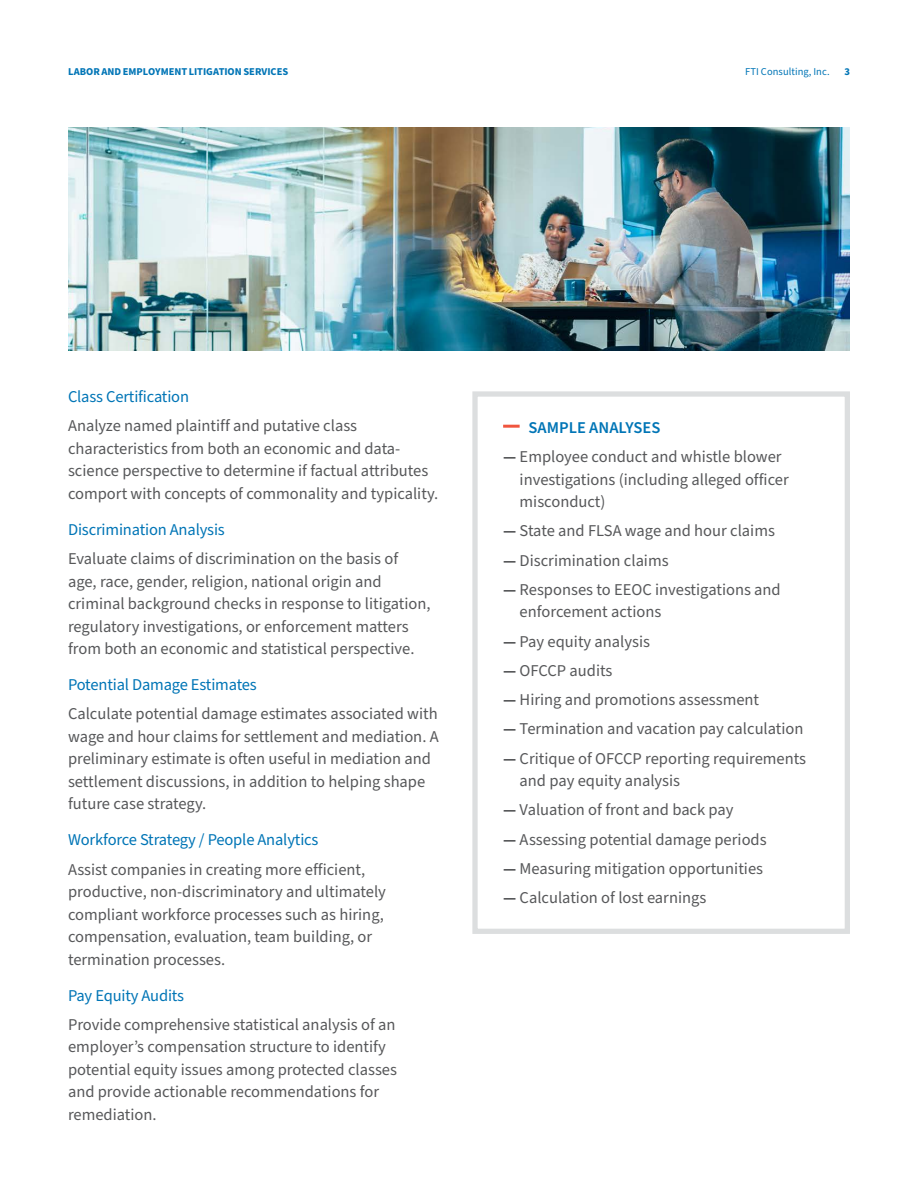
<style>
.page{position:relative;width:918px;height:1188px;background:#fff}
.page>*{position:absolute;margin:0;border:0;box-sizing:border-box;transform-origin:0 0}
.Body_Copy{font:16.5px/22.5px "Source Sans Pro";color:#57585a}
.Subhead_L2{font:16.5px "Source Sans Pro";letter-spacing:-.01em;color:#0075b6}
.Accent_Line_SubHeade{font:600 16.5px "Source Sans Pro";color:#0075b6}
.t1{font:700 10.5px "Source Sans Pro";color:#0075b6}
.t2{font:10.5px "Source Sans Pro";letter-spacing:.005em;color:#0075b6}
.s1{font-weight:700}
</style>
<div class="page">
<svg style="left:503px;top:425px;width:17px;height:3px"></svg>
<div style="left:472px;top:391px;width:378px;height:543px;border:5px solid #dcdedf"></div>
<img style="left:68px;top:128px;width:782px;height:223px">
<p class="t1" style="left:68px;top:64px;width:215px">LABOR AND EMPLOYMENT LITIGATION SERVICES</p>
<p class="t2" style="left:745px;top:64px;width:86px">FTI Consulting, Inc.</p>
<p class="t1" style="left:844px;top:64px;width:7px">3</p>
<p class="Subhead_L2" style="left:68px;top:386px;width:123px">Class Certification</p>
<p class="Body_Copy" style="left:68px;top:415px;width:372px">Analyze named plaintiff and putative class characteristics from both an economic and data&shy;science perspective to determine if factual attributes comport with concepts of commonality and typicality.</p>
<p class="Subhead_L2" style="left:68px;top:518px;width:158px">Discrimination Analysis</p>
<p class="Body_Copy" style="left:68px;top:548px;width:364px">Evaluate claims of discrimination on the basis of age, race, gender, religion, national origin and criminal background checks in response to litigation, regulatory investigations, or enforcement matters from both an economic and statistical perspective.</p>
<p class="Subhead_L2" style="left:68px;top:674px;width:190px">Potential Damage Estimates</p>
<p class="Body_Copy" style="left:68px;top:703px;width:372px">Calculate potential damage estimates associated with wage and hour claims for settlement and mediation. A preliminary estimate is often useful in mediation and settlement discussions, in addition to helping shape future case strategy.</p>
<p class="Subhead_L2" style="left:68px;top:829px;width:252px">Workforce Strategy / People Analytics</p>
<p class="Body_Copy" style="left:68px;top:859px;width:319px">Assist companies in creating more efficient, productive, non-discriminatory and ultimately compliant workforce processes such as hiring, compensation, evaluation, team building, or termination processes.</p>
<p class="Subhead_L2" style="left:68px;top:984px;width:118px">Pay Equity Audits</p>
<p class="Body_Copy" style="left:68px;top:1014px;width:331px">Provide comprehensive statistical analysis of an employer’s compensation structure to identify potential equity issues among protected classes and provide actionable recommendations for remediation.</p>
<p class="Accent_Line_SubHeade" style="left:529px;top:416px;width:133px">SAMPLE ANALYSES</p>
<p class="Body_Copy" style="left:520px;top:446px;width:271px;text-indent:-16px"><span class="s1">—</span> Employee conduct and whistle blower investigations (including alleged officer misconduct)</p>
<p class="Body_Copy" style="left:503px;top:520px;width:273px"><span class="s1">—</span> State and FLSA wage and hour claims</p>
<p class="Body_Copy" style="left:503px;top:549px;width:167px"><span class="s1">—</span> Discrimination claims</p>
<p class="Body_Copy" style="left:520px;top:579px;width:263px;text-indent:-16px"><span class="s1">—</span> Responses to EEOC investigations and enforcement actions</p>
<p class="Body_Copy" style="left:503px;top:630px;width:148px"><span class="s1">—</span> Pay equity analysis</p>
<p class="Body_Copy" style="left:503px;top:660px;width:111px"><span class="s1">—</span> OFCCP audits</p>
<p class="Body_Copy" style="left:503px;top:689px;width:258px"><span class="s1">—</span> Hiring and promotions assessment</p>
<p class="Body_Copy" style="left:503px;top:718px;width:302px"><span class="s1">—</span> Termination and vacation pay calculation</p>
<p class="Body_Copy" style="left:520px;top:747px;width:288px;text-indent:-16px"><span class="s1">—</span> Critique of OFCCP reporting requirements and pay equity analysis</p>
<p class="Body_Copy" style="left:503px;top:799px;width:232px"><span class="s1">—</span> Valuation of front and back pay</p>
<p class="Body_Copy" style="left:503px;top:828px;width:265px"><span class="s1">—</span> Assessing potential damage periods</p>
<p class="Body_Copy" style="left:503px;top:858px;width:262px"><span class="s1">—</span> Measuring mitigation opportunities</p>
<p class="Body_Copy" style="left:503px;top:887px;width:205px"><span class="s1">—</span> Calculation of lost earnings</p>
</div>
